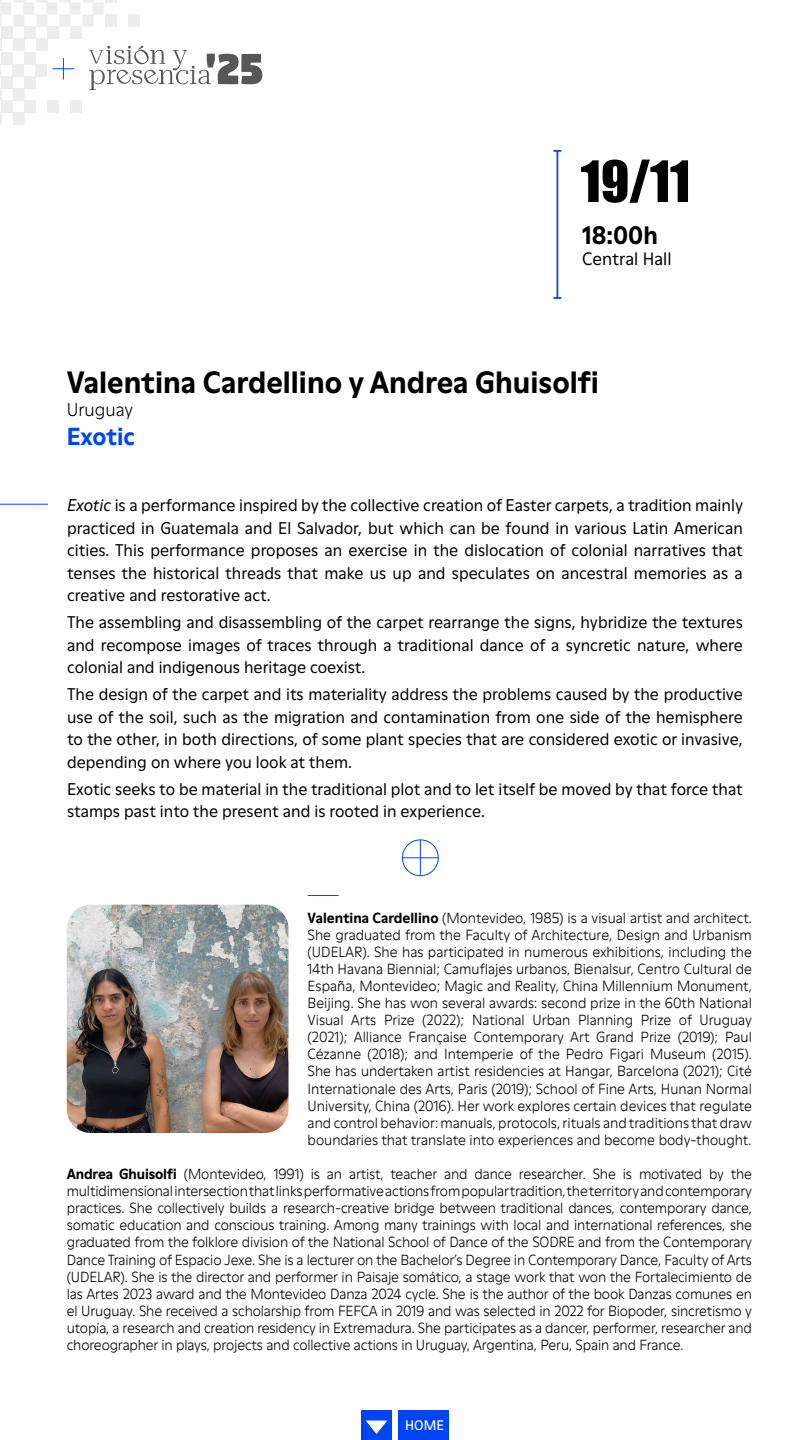
<style>
.page{position:relative;width:810px;height:1440px;background:#fff}
.page>*{position:absolute;margin:0;border:0;box-sizing:border-box;transform-origin:0 0}
.t1{font:52.65px "Impact";color:#000}
.t2{font:51.15px "Digitalt";color:#575757}
.t3{font:700 30px "Moderne LL";color:#000}
.t4{font:700 24.6px "Moderne LL";color:#000}
.t5{font:700 24px "Moderne LL";color:#0045f5}
.t6{font:300 18px "Moderne LL";color:#000}
.t7{font:17.55px "Moderne LL";color:#000}
.t8{font:16.5px/22.5px "Moderne LL";color:#000;text-align:justify}
.t9{font:300 14.25px/17.1px "Moderne LLTT";letter-spacing:-.01em;color:#000;text-align:justify}
.t10{font:13.5px "Moderne LL";color:#fff}
.s1{font-style:italic}
.s2{font-weight:700}
</style>
<div class="page">
<div style="left:361px;top:1410px;width:31px;height:30px;background:#0045f5"></div>
<svg style="left:365px;top:1420px;width:22px;height:14px"></svg>
<div style="left:398px;top:1410px;width:51px;height:30px;background:#0045f5"></div>
<img style="left:67px;top:905px;width:222px;height:228px">
<svg style="left:89px;top:46px;width:122px;height:44px"></svg>
<svg style="left:53px;top:58px;width:21px;height:21px"></svg>
<div style="left:129px;top:15px;width:11px;height:12px;background:#ededed"></div>
<svg style="left:0;top:0;width:117px;height:27px"></svg>
<div style="left:71px;top:27px;width:11px;height:12px;background:#ededed"></div>
<div style="left:48px;top:27px;width:11px;height:12px;background:#ededed"></div>
<div style="left:25px;top:27px;width:11px;height:12px;background:#ededed"></div>
<div style="left:2px;top:27px;width:11px;height:12px;background:#ededed"></div>
<div style="left:36px;top:39px;width:11px;height:12px;background:#ededed"></div>
<div style="left:13px;top:39px;width:11px;height:12px;background:#ededed"></div>
<svg style="left:0;top:39px;width:1px;height:12px"></svg>
<div style="left:14px;top:113px;width:11px;height:12px;background:#ededed"></div>
<svg style="left:0;top:113px;width:2px;height:12px"></svg>
<div style="left:71px;top:101px;width:11px;height:12px;background:#ededed"></div>
<div style="left:48px;top:101px;width:11px;height:12px;background:#ededed"></div>
<div style="left:25px;top:101px;width:11px;height:12px;background:#ededed"></div>
<div style="left:2px;top:101px;width:11px;height:12px;background:#ededed"></div>
<div style="left:14px;top:88px;width:11px;height:13px;background:#ededed"></div>
<svg style="left:0;top:88px;width:2px;height:13px"></svg>
<div style="left:24px;top:76px;width:11px;height:12px;background:#ededed"></div>
<div style="left:1px;top:76px;width:11px;height:12px;background:#ededed"></div>
<div style="left:36px;top:64px;width:11px;height:12px;background:#ededed"></div>
<div style="left:13px;top:64px;width:11px;height:12px;background:#ededed"></div>
<svg style="left:0;top:64px;width:1px;height:12px"></svg>
<div style="left:24px;top:52px;width:11px;height:12px;background:#ededed"></div>
<div style="left:1px;top:52px;width:11px;height:12px;background:#ededed"></div>
<hr style="left:557px;top:151px;width:1px;height:147px;background:#0045f5">
<svg style="left:553px;top:150px;width:8px;height:2px"></svg>
<svg style="left:553px;top:297px;width:8px;height:2px"></svg>
<hr style="left:0;top:504px;width:48px;height:1px;background:#0045f5">
<hr style="left:308px;top:895px;width:31px;height:1px;background:#0045f5">
<div style="left:402px;top:840px;width:36px;height:36px;border:1px solid #0045f5;border-radius:50%"></div>
<hr style="left:420px;top:840px;width:1px;height:36px;background:#0045f5">
<hr style="left:402px;top:858px;width:36px;height:1px;background:#0045f5">
<h2 class="t2" style="left:205px;top:45px;width:59px">'25</h2>
<h1 class="t1" style="left:581px;top:140px;width:111px">19/11</h1>
<h3 class="t4" style="left:582px;top:218px;width:77px">18:00h</h3>
<p class="t7" style="left:582px;top:247px;width:91px">Central Hall</p>
<h3 class="t3" style="left:67px;top:361px;width:534px">Valentina Cardellino y Andrea Ghuisolfi</h3>
<p class="t6" style="left:67px;top:397px;width:68px">Uruguay</p>
<h3 class="t5" style="left:67px;top:420px;width:70px">Exotic</h3>
<p class="t8" style="left:67px;top:493px;width:678px"><span class="s1">Exotic</span> is a performance inspired by the collective creation of Easter carpets, a tradition mainly practiced in Guatemala and El Salvador, but which can be found in various Latin American cities. This performance proposes an exercise in the dislocation of colonial narratives that tenses the historical threads that make us up and speculates on ancestral memories as a creative and restorative act.</p>
<p class="t8" style="left:67px;top:610px;width:677px">The assembling and disassembling of the carpet rearrange the signs, hybridize the textures and recompose images of traces through a traditional dance of a syncretic nature, where colonial and indigenous heritage coexist.</p>
<p class="t8" style="left:67px;top:682px;width:677px">The design of the carpet and its materiality address the problems caused by the productive use of the soil, such as the migration and contamination from one side of the hemisphere to the other, in both directions, of some plant species that are considered exotic or invasive, depending on where you look at them.</p>
<p class="t8" style="left:67px;top:777px;width:677px">Exotic seeks to be material in the traditional plot and to let itself be moved by that force that stamps past into the present and is rooted in experience.</p>
<p class="t9" style="left:308px;top:908px;width:446px"><span class="s2">Valentina Cardellino</span> (Montevideo, 1985) is a visual artist and architect.<br>She graduated from the Faculty of Architecture, Design and Urbanism (UDELAR). She has participated in numerous exhibitions, including the 14th Havana Biennial; Camuflajes urbanos, Bienalsur, Centro Cultural de España, Montevideo; Magic and Reality, China Millennium Monument, Beijing. She has won several awards: second prize in the 60th National Visual Arts Prize (2022); National Urban Planning Prize of Uruguay (2021); Alliance Française Contemporary Art Grand Prize (2019); Paul Cézanne (2018); and Intemperie of the Pedro Figari Museum (2015).<br>She has undertaken artist residencies at Hangar, Barcelona (2021); Cité Internationale des Arts, Paris (2019); School of Fine Arts, Hunan Normal University, China (2016). Her work explores certain devices that regulate and control behavior: manuals, protocols, rituals and traditions that draw boundaries that translate into experiences and become body-thought.</p>
<p class="t9" style="left:67px;top:1164px;width:687px"><span class="s2">Andrea Ghuisolfi</span> (Montevideo, 1991) is an artist, teacher and dance researcher. She is motivated by the multidimensional intersection that links performative actions from popular tradition, the territory and contemporary practices. She collectively builds a research-creative bridge between traditional dances, contemporary dance, somatic education and conscious training. Among many trainings with local and international references, she graduated from the folklore division of the National School of Dance of the SODRE and from the Contemporary Dance Training of Espacio Jexe. She is a lecturer on the Bachelor’s Degree in Contemporary Dance, Faculty of Arts (UDELAR). She is the director and performer in Paisaje somático, a stage work that won the Fortalecimiento de las Artes 2023 award and the Montevideo Danza 2024 cycle. She is the author of the book Danzas comunes en el Uruguay. She received a scholarship from FEFCA in 2019 and was selected in 2022 for Biopoder, sincretismo y utopía, a research and creation residency in Extremadura. She participates as a dancer, performer, researcher and choreographer in plays, projects and collective actions in Uruguay, Argentina, Peru, Spain and France.</p>
<p class="t10" style="left:405px;top:1416px;width:40px">HOME</p>
</div>
